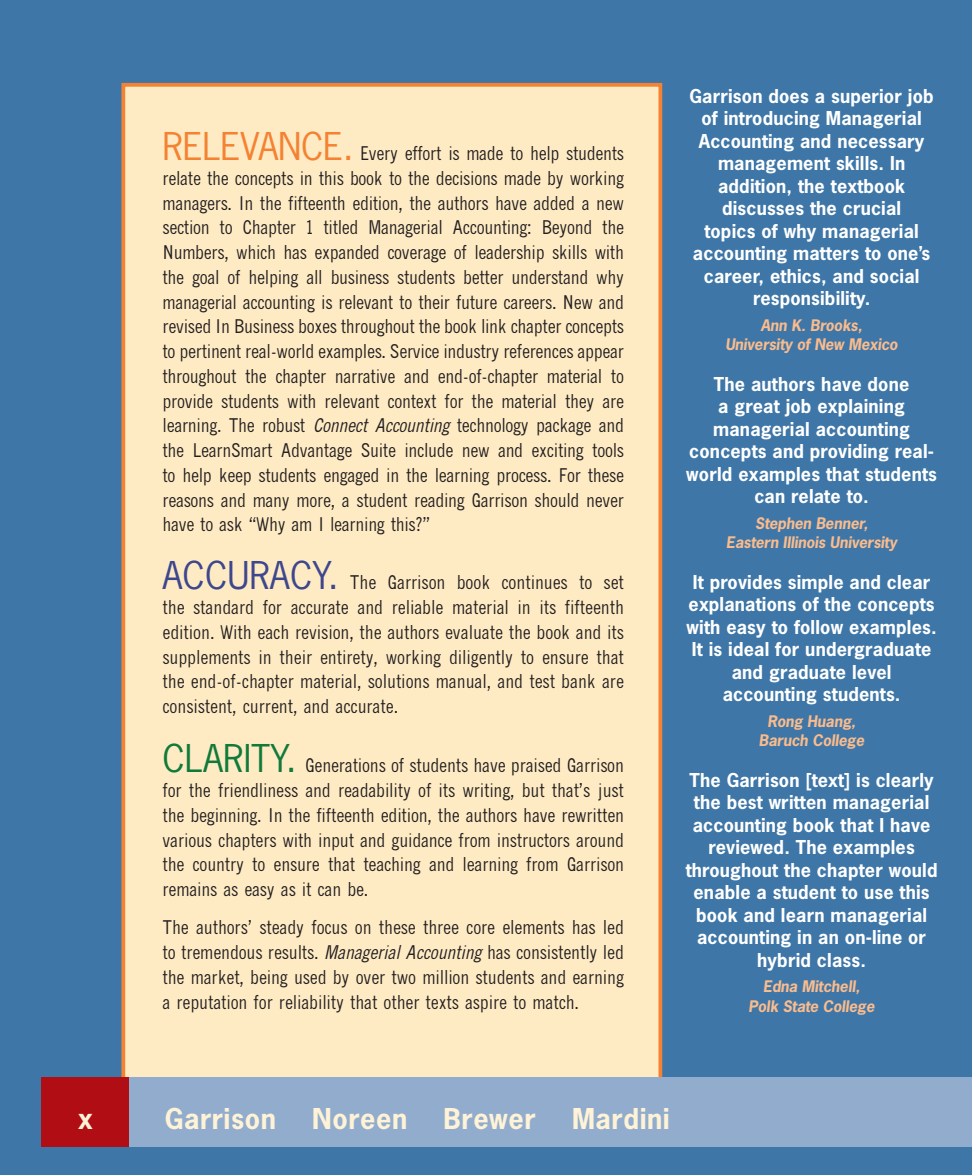
<style>
.page{position:relative;width:972px;height:1175px;background:#fff}
.page>*{position:absolute;margin:0;border:0;box-sizing:border-box;transform-origin:0 0}
.t1{font:700 27px "News Gothic";letter-spacing:.02em;color:#fef2d7}
.t2{font:condensed 18.75px/24.8px "M News Gothic";color:#231f20;text-align:justify}
.t3{font:700 18px/22.5px "News Gothic Std";letter-spacing:.01em;color:#fff;text-align:center}
.t4{font:italic 700 15px/19.5px "News Gothic Std";letter-spacing:-.01em;color:#fabc8d;text-align:center}
.s1{font-family:"News Gothic Std";font-stretch:normal;font-size:36px;color:#f48232}
.s2{font-style:italic}
.s3{font-family:"News Gothic Std";font-stretch:normal;font-size:36px;color:#3e478d}
.s4{font-family:"News Gothic Std";font-stretch:normal;font-size:36px;color:#117a3a}
</style>
<div class="page">
<div style="left:0;top:0;width:972px;height:1174px;background:#3e76a7"></div>
<div style="left:123px;top:85px;width:537px;height:1010px;background:#feebc4"></div>
<div style="left:121px;top:83px;width:541px;height:1014px;border:4px solid #f48232"></div>
<div style="left:42px;top:1077px;width:930px;height:69px;background:#91accd"></div>
<div style="left:42px;top:1077px;width:87px;height:69px;background:#b00d15"></div>
<p class="t2" style="left:163px;top:142px;width:463px"><span class="s1">RELEVANCE.</span> Every effort is made to help students relate the concepts in this book to the decisions made by working managers. In the fifteenth edition, the authors have added a new section to Chapter 1 titled Managerial Accounting: Beyond the Numbers, which has expanded coverage of leadership skills with the goal of helping all business students better understand why managerial accounting is relevant to their future careers. New and revised In Business boxes throughout the book link chapter concepts to pertinent real-world examples. Service industry references appear throughout the chapter narrative and end-of-chapter material to provide students with relevant context for the material they are learning. The robust <span class="s2">Connect Accounting</span> technology package and the LearnSmart Advantage Suite include new and exciting tools to help keep students engaged in the learning process. For these reasons and many more, a student reading Garrison should never have to ask “Why am I learning this?”</p>
<p class="t2" style="left:163px;top:571px;width:463px"><span class="s3">ACCURACY.</span> The Garrison book continues to set the standard for accurate and reliable material in its fifteenth edition. With each revision, the authors evaluate the book and its supplements in their entirety, working diligently to ensure that the end-of-chapter material, solutions manual, and test bank are consistent, current, and accurate.</p>
<p class="t2" style="left:163px;top:754px;width:463px"><span class="s4">CLARITY.</span> Generations of students have praised Garrison for the friendliness and readability of its writing, but that’s just the beginning. In the fifteenth edition, the authors have rewritten various chapters with input and guidance from instructors around the country to ensure that teaching and learning from Garrison remains as easy as it can be.</p>
<p class="t2" style="left:163px;top:916px;width:463px">The authors’ steady focus on these three core elements has led to tremendous results. <span class="s2">Managerial Accounting</span> has consistently led the market, being used by over two million students and earning a reputation for reliability that other texts aspire to match.</p>
<p class="t3" style="left:690px;top:86px;width:246px">Garrison does a superior job of introducing Managerial<br>Accounting and necessary management skills. In addition, the textbook discusses the crucial<br>topics of why managerial accounting matters to one’s career, ethics, and social responsibility.</p>
<p class="t4" style="left:725px;top:316px;width:174px">Ann K. Brooks,<br>University of New Mexico</p>
<p class="t3" style="left:686px;top:374px;width:252px">The authors have done<br>a great job explaining managerial accounting concepts and providing real&shy;world examples that students can relate to.</p>
<p class="t4" style="left:726px;top:514px;width:172px">Stephen Benner,<br>Eastern Illinois University</p>
<p class="t3" style="left:687px;top:572px;width:252px">It provides simple and clear explanations of the concepts with easy to follow examples.<br>It is ideal for undergraduate and graduate level accounting students.</p>
<p class="t4" style="left:759px;top:712px;width:107px">Rong Huang,<br>Baruch College</p>
<p class="t3" style="left:686px;top:770px;width:253px">The Garrison [text] is clearly the best written managerial accounting book that I have reviewed. The examples throughout the chapter would enable a student to use this book and learn managerial accounting in an on-line or hybrid class.</p>
<p class="t4" style="left:749px;top:978px;width:128px">Edna Mitchell,<br>Polk State College</p>
<p class="t1" style="left:78px;top:1108px;width:16px">x</p>
<p class="t1" style="left:165px;top:1108px;width:113px">Garrison</p>
<p class="t1" style="left:312px;top:1108px;width:96px">Noreen</p>
<p class="t1" style="left:444px;top:1108px;width:94px">Brewer</p>
<p class="t1" style="left:572px;top:1108px;width:99px">Mardini</p>
</div>
